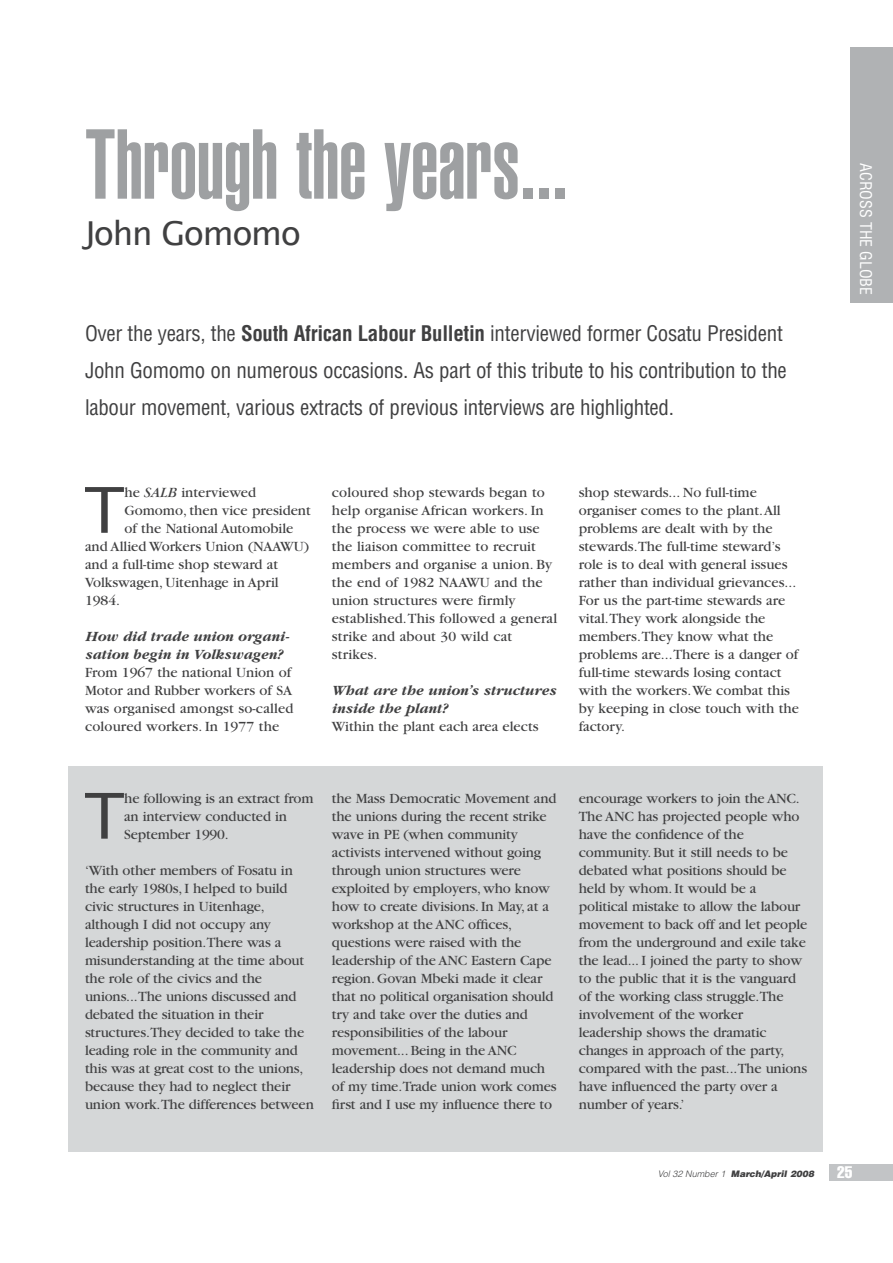
<style>
.page{position:relative;width:893px;height:1263px;background:#fff}
.page>*{position:absolute;margin:0;border:0;box-sizing:border-box;transform-origin:0 0}
.t1{font:900 extra-condensed 97.5px "Helvetica";color:#9ea0a2}
.t2{font:63.3px "Lucida Sans";color:#404041}
.t3{font:33px "Lucida Sans";letter-spacing:-.04em;color:#404041}
.t4{font:condensed 21px/37.5px "Helvetica";letter-spacing:-.015em;color:#404041}
.t5{font:extra-condensed 16.5px "Helvetica";color:#fff}
.t6{font:condensed 15.75px "Helvetica";color:#fff}
.t7{font:14.7px/18px "Garamond";letter-spacing:-.01em;color:#404041}
.t8{font:14.7px/18px "Garamond";letter-spacing:.01em;color:#404041}
.t9{font:italic 700 14.7px/18px "Garamond";color:#404041}
.t10{font:italic 900 9px "Helvetica";color:#404041}
.s1{font-weight:700}
.s2{font-style:italic}
.s3{font-weight:300}
</style>
<div class="page">
<div style="left:850px;top:47px;width:43px;height:255px;background:#b0b2b4"></div>
<div style="left:68px;top:766px;width:755px;height:386px;background:#d5d7d8"></div>
<div style="left:829px;top:1165px;width:64px;height:16px;background:#c2c4c6"></div>
<h1 class="t1" style="left:85px;top:129px;width:484px">Through the years...</h1>
<h3 class="t3" style="left:85px;top:213px;width:218px">John Gomomo</h3>
<p class="t4" style="left:85px;top:316px;width:703px">Over the years, the <span class="s1">South African Labour Bulletin</span> interviewed former Cosatu President<br>John Gomomo on numerous occasions. As part of this tribute to his contribution to the labour movement, various extracts of previous interviews are highlighted.</p>
<h2 class="t2" style="left:84px;top:472px;width:41px">T</h2>
<p class="t7" style="left:124px;top:485px;width:133px">he <span class="s2">SALB</span> interviewed</p>
<p class="t7" style="left:124px;top:503px;width:188px">Gomomo, then vice president</p>
<p class="t7" style="left:124px;top:521px;width:171px">of the National Automobile</p>
<p class="t7" style="left:85px;top:538px;width:226px">and Allied Workers Union (NAAWU)</p>
<p class="t7" style="left:85px;top:556px;width:195px">and a full-time shop steward at</p>
<p class="t7" style="left:85px;top:574px;width:195px">Volkswagen, Uitenhage in April</p>
<p class="t7" style="left:85px;top:592px;width:37px">1984.</p>
<p class="t9" style="left:85px;top:628px;width:206px">How did trade union organi&shy;sation begin in Volkswagen?</p>
<p class="t7" style="left:85px;top:664px;width:210px">From 1967 the national Union of<br>Motor and Rubber workers of SA was organised amongst so-called coloured workers. In 1977 the</p>
<p class="t8" style="left:332px;top:485px;width:227px">coloured shop stewards began to help organise African workers. In the process we were able to use the liaison committee to recruit members and organise a union. By the end of 1982 NAAWU and the union structures were firmly established. This followed a general strike and about 30 wild cat strikes.</p>
<p class="t9" style="left:332px;top:682px;width:226px">What are the union’s structures inside the plant?</p>
<p class="t7" style="left:332px;top:718px;width:208px">Within the plant each area elects</p>
<p class="t7" style="left:579px;top:485px;width:222px">shop stewards... No full-time organiser comes to the plant. All problems are dealt with by the stewards.The full-time steward’s role is to deal with general issues rather than individual grievances...<br>For us the part-time stewards are vital.They work alongside the members.They know what the problems are...There is a danger of full-time stewards losing contact with the workers. We combat this by keeping in close touch with the factory.</p>
<h2 class="t2" style="left:84px;top:778px;width:41px">T</h2>
<p class="t7" style="left:124px;top:790px;width:191px">he following is an extract from an interview conducted in<br>September 1990.</p>
<p class="t7" style="left:85px;top:862px;width:230px">‘With other members of Fosatu in the early 1980s, I helped to build civic structures in Uitenhage, although I did not occupy any leadership position.There was a misunderstanding at the time about the role of the civics and the unions...The unions discussed and debated the situation in their structures.They decided to take the leading role in the community and this was at great cost to the unions, because they had to neglect their union work.The differences between</p>
<p class="t7" style="left:332px;top:790px;width:226px">the Mass Democratic Movement and the unions during the recent strike wave in PE (when community activists intervened without going through union structures were exploited by employers, who know how to create divisions. In May, at a workshop at the ANC offices, questions were raised with the leadership of the ANC Eastern Cape region. Govan Mbeki made it clear that no political organisation should try and take over the duties and responsibilities of the labour movement... Being in the ANC leadership does not demand much of my time.Trade union work comes first and I use my influence there to</p>
<p class="t7" style="left:579px;top:790px;width:230px">encourage workers to join the ANC.<br>The ANC has projected people who have the confidence of the community. But it still needs to be debated what positions should be held by whom. It would be a political mistake to allow the labour movement to back off and let people from the underground and exile take the lead... I joined the party to show to the public that it is the vanguard of the working class struggle.The involvement of the worker leadership shows the dramatic changes in approach of the party, compared with the past...The unions have influenced the party over a number of years.’</p>
<p class="t6" style="left:872px;top:163px;width:133px;rotate:90deg">ACROSS THE GLOBE</p>
<p class="t10" style="left:658px;top:1170px;width:159px"><span class="s3">Vol 32 Number 1</span> March/April 2008</p>
<p class="t5" style="left:837px;top:1166px;width:17px">25</p>
</div>
